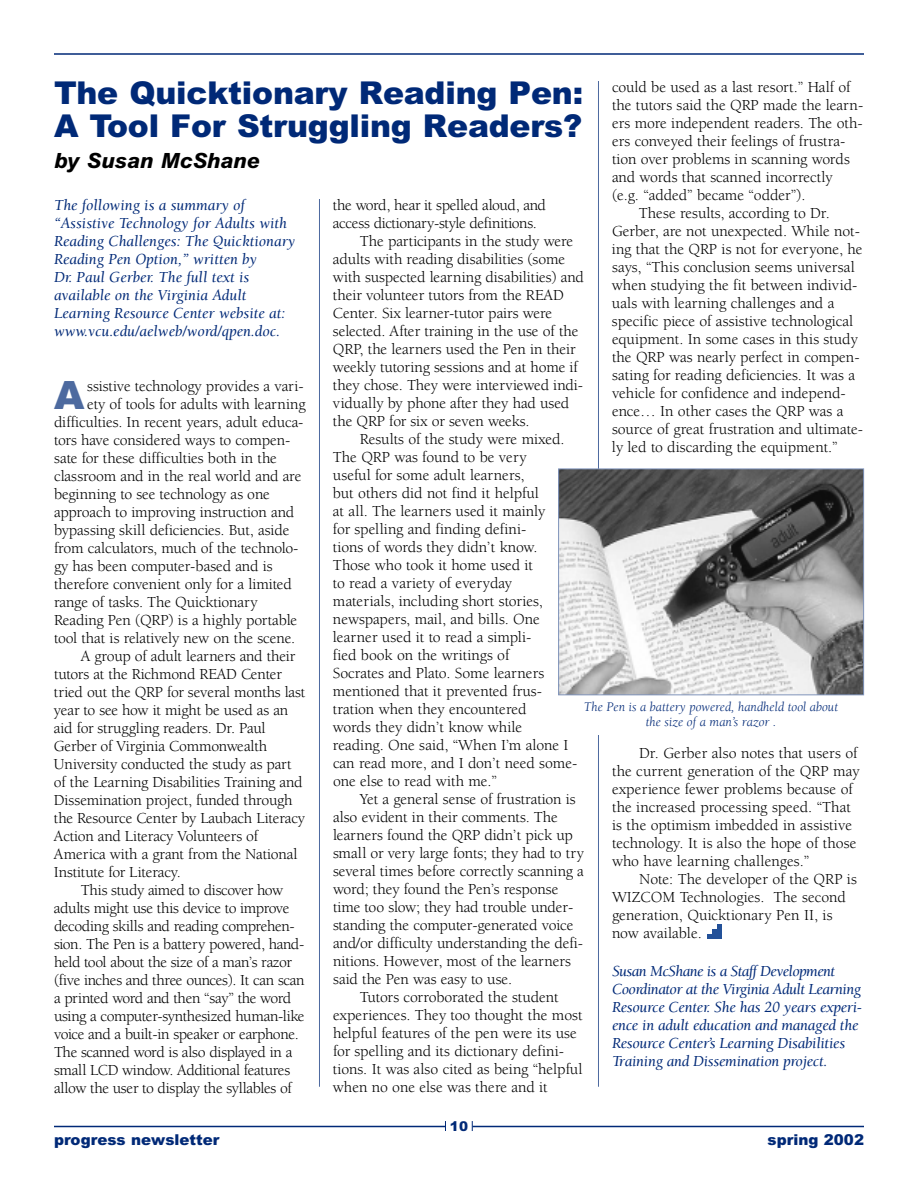
<style>
.page{position:relative;width:918px;height:1188px;background:#fff}
.page>*{position:absolute;margin:0;border:0;box-sizing:border-box;transform-origin:0 0}
.t1{font:900 39px "Arial";color:#4d6a9f}
.t2{font:900 31.5px/33px "Arial";letter-spacing:-.005em;color:#002977}
.t3{font:italic 800 21px "Arial";color:#000}
.t4{font:15.75px/18px "Berkeley";letter-spacing:-.01em;color:#000}
.t5{font:italic 15.75px/18px "Berkeley";letter-spacing:-.01em;color:#002977}
.t6{font:900 15px "Arial";color:#002977}
.t7{font:italic 13.5px/15px "Berkeley";color:#002977;text-align:center}
.t8{font:900 13.5px "Arial";color:#002977}
</style>
<div class="page">
<hr style="left:472px;top:1126px;width:392px;height:1px;background:#002977">
<hr style="left:319px;top:81px;width:1px;height:1006px;background:#4d6a9f">
<hr style="left:54px;top:1126px;width:391px;height:1px;background:#002977">
<svg style="left:708px;top:924px;width:14px;height:15px"></svg>
<hr style="left:54px;top:53px;width:810px;height:2px;background:#002977">
<div style="left:54px;top:81px;width:531px;height:118px;background:#fff"></div>
<hr style="left:598px;top:81px;width:1px;height:1006px;background:#4d6a9f">
<img style="left:560px;top:471px;width:302px;height:222px">
<div style="left:558px;top:469px;width:306px;height:226px;border:1px solid #8094bb"></div>
<h2 class="t2" style="left:54px;top:79px;width:531px">The Quicktionary Reading Pen:<br>A Tool For Struggling Readers?</h2>
<h3 class="t3" style="left:54px;top:153px;width:207px">by Susan McShane</h3>
<p class="t5" style="left:54px;top:197px;width:243px">The following is a summary of “Assistive Technology for Adults with Reading Challenges: The Quicktionary Reading Pen Option,” written by<br>Dr. Paul Gerber. The full text is available on the Virginia Adult Learning Resource Center website at: www.vcu.edu/aelweb/word/qpen.doc.</p>
<p class="t4" style="left:612px;top:80px;width:240px">could be used as a last resort.” Half of</p>
<p class="t4" style="left:612px;top:98px;width:253px">the tutors said the QRP made the learn-</p>
<p class="t4" style="left:612px;top:116px;width:252px">ers more independent readers. The oth-</p>
<p class="t4" style="left:612px;top:134px;width:235px">ers conveyed their feelings of frustra-</p>
<p class="t4" style="left:612px;top:152px;width:239px">tion over problems in scanning words</p>
<p class="t4" style="left:612px;top:170px;width:222px">and words that scanned incorrectly</p>
<p class="t4" style="left:612px;top:188px;width:195px">(e.g. “added” became “odder”).</p>
<p class="t4" style="left:639px;top:206px;width:192px">These results, according to Dr.</p>
<p class="t4" style="left:612px;top:224px;width:249px">Gerber, are not unexpected. While not-</p>
<p class="t4" style="left:612px;top:260px;width:252px">says, “This conclusion seems universal when studying the fit between individ&shy;uals with learning challenges and a specific piece of assistive technological equipment. In some cases in this study the QRP was nearly perfect in compen&shy;sating for reading deficiencies. It was a vehicle for confidence and independ&shy;ence… In other cases the QRP was a source of great frustration and ultimate-</p>
<p class="t4" style="left:333px;top:197px;width:215px">the word, hear it spelled aloud, and</p>
<p class="t4" style="left:333px;top:215px;width:205px">access dictionary-style definitions.</p>
<p class="t4" style="left:360px;top:233px;width:215px">The participants in the study were</p>
<p class="t4" style="left:612px;top:242px;width:252px">ing that the QRP is not for everyone, he</p>
<p class="t4" style="left:333px;top:251px;width:253px">adults with reading disabilities (some with suspected learning disabilities) and their volunteer tutors from the READ Center. Six learner-tutor pairs were selected. After training in the use of the QRP, the learners used the Pen in their weekly tutoring sessions and at home if they chose. They were interviewed indi&shy;vidually by phone after they had used the QRP for six or seven weeks.</p>
<p class="t4" style="left:360px;top:431px;width:206px">Results of the study were mixed.</p>
<h1 class="t1" style="left:54px;top:381px;width:32px">A</h1>
<p class="t4" style="left:87px;top:379px;width:218px">ssistive technology provides a vari-</p>
<p class="t4" style="left:87px;top:397px;width:220px">ety of tools for adults with learning</p>
<p class="t4" style="left:54px;top:415px;width:251px">difficulties. In recent years, adult educa-</p>
<p class="t4" style="left:54px;top:433px;width:238px">tors have considered ways to compen-</p>
<p class="t4" style="left:54px;top:451px;width:225px">sate for these difficulties both in the</p>
<p class="t4" style="left:54px;top:469px;width:249px">classroom and in the real world and are</p>
<p class="t4" style="left:54px;top:487px;width:218px">beginning to see technology as one</p>
<p class="t4" style="left:54px;top:505px;width:242px">approach to improving instruction and</p>
<p class="t4" style="left:54px;top:523px;width:237px">bypassing skill deficiencies. But, aside</p>
<p class="t4" style="left:54px;top:541px;width:246px">from calculators, much of the technolo-</p>
<p class="t4" style="left:54px;top:559px;width:220px">gy has been computer-based and is</p>
<p class="t4" style="left:54px;top:577px;width:239px">therefore convenient only for a limited</p>
<p class="t4" style="left:54px;top:595px;width:205px">range of tasks. The Quicktionary</p>
<p class="t4" style="left:54px;top:613px;width:245px">Reading Pen (QRP) is a highly portable</p>
<p class="t4" style="left:54px;top:631px;width:243px">tool that is relatively new on the scene.</p>
<p class="t4" style="left:81px;top:649px;width:216px">A group of adult learners and their</p>
<p class="t4" style="left:54px;top:667px;width:230px">tutors at the Richmond READ Center</p>
<p class="t4" style="left:54px;top:685px;width:253px">tried out the QRP for several months last</p>
<p class="t4" style="left:54px;top:703px;width:236px">year to see how it might be used as an</p>
<p class="t4" style="left:54px;top:721px;width:213px">aid for struggling readers. Dr. Paul</p>
<p class="t4" style="left:54px;top:739px;width:215px">Gerber of Virginia Commonwealth</p>
<p class="t4" style="left:54px;top:757px;width:239px">University conducted the study as part</p>
<p class="t4" style="left:54px;top:775px;width:250px">of the Learning Disabilities Training and</p>
<p class="t4" style="left:54px;top:793px;width:240px">Dissemination project, funded through</p>
<p class="t4" style="left:54px;top:811px;width:253px">the Resource Center by Laubach Literacy</p>
<p class="t4" style="left:54px;top:829px;width:206px">Action and Literacy Volunteers of</p>
<p class="t4" style="left:54px;top:847px;width:245px">America with a grant from the National</p>
<p class="t4" style="left:54px;top:865px;width:129px">Institute for Literacy.</p>
<p class="t4" style="left:81px;top:883px;width:204px">This study aimed to discover how</p>
<p class="t4" style="left:54px;top:901px;width:237px">adults might use this device to improve</p>
<p class="t4" style="left:54px;top:919px;width:242px">decoding skills and reading comprehen-</p>
<p class="t4" style="left:54px;top:937px;width:252px">sion. The Pen is a battery powered, hand-</p>
<p class="t4" style="left:54px;top:955px;width:240px">held tool about the size of a man’s razor</p>
<p class="t4" style="left:54px;top:973px;width:252px">(five inches and three ounces). It can scan</p>
<p class="t4" style="left:54px;top:991px;width:239px">a printed word and then “say” the word</p>
<p class="t4" style="left:54px;top:1009px;width:252px">using a computer-synthesized human-like</p>
<p class="t4" style="left:54px;top:1027px;width:246px">voice and a built-in speaker or earphone.</p>
<p class="t4" style="left:54px;top:1045px;width:240px">The scanned word is also displayed in a</p>
<p class="t4" style="left:54px;top:1063px;width:238px">small LCD window. Additional features</p>
<p class="t4" style="left:54px;top:1081px;width:239px">allow the user to display the syllables of</p>
<p class="t4" style="left:612px;top:440px;width:227px">ly led to discarding the equipment.”</p>
<p class="t4" style="left:333px;top:449px;width:246px">The QRP was found to be very<br>useful for some adult learners,<br>but others did not find it helpful<br>at all. The learners used it mainly<br>for spelling and finding defini-<br>tions of words they didn’t know.<br>Those who took it home used it<br>to read a variety of everyday materials, including short stories, newspapers, mail, and bills. One learner used it to read a simpli-<br>fied book on the writings of<br>Socrates and Plato. Some learners mentioned that it prevented frus&shy;tration when they encountered<br>words they didn’t know while<br>reading. One said, “When I’m alone I can read more, and I don’t need some&shy;one else to read with me.”</p>
<p class="t4" style="left:360px;top:791px;width:217px">Yet a general sense of frustration is</p>
<p class="t4" style="left:333px;top:809px;width:226px">also evident in their comments. The</p>
<p class="t4" style="left:333px;top:827px;width:241px">learners found the QRP didn’t pick up</p>
<p class="t4" style="left:333px;top:845px;width:253px">small or very large fonts; they had to try</p>
<p class="t4" style="left:333px;top:863px;width:252px">several times before correctly scanning a</p>
<p class="t4" style="left:333px;top:881px;width:227px">word; they found the Pen’s response</p>
<p class="t4" style="left:333px;top:899px;width:242px">time too slow; they had trouble under-</p>
<p class="t4" style="left:333px;top:917px;width:242px">standing the computer-generated voice</p>
<p class="t4" style="left:333px;top:935px;width:252px">and/or difficulty understanding the defi-</p>
<p class="t4" style="left:333px;top:953px;width:240px">nitions. However, most of the learners</p>
<p class="t4" style="left:333px;top:971px;width:181px">said the Pen was easy to use.</p>
<p class="t4" style="left:360px;top:989px;width:200px">Tutors corroborated the student</p>
<p class="t4" style="left:333px;top:1007px;width:251px">experiences. They too thought the most</p>
<p class="t4" style="left:333px;top:1025px;width:245px">helpful features of the pen were its use</p>
<p class="t4" style="left:333px;top:1043px;width:233px">for spelling and its dictionary defini-</p>
<p class="t4" style="left:333px;top:1061px;width:251px">tions. It was also cited as being “helpful</p>
<p class="t4" style="left:333px;top:1079px;width:216px">when no one else was there and it</p>
<p class="t7" style="left:584px;top:700px;width:256px">The Pen is a battery powered, handheld tool about the size of a man’s razor .</p>
<p class="t4" style="left:612px;top:746px;width:249px;text-indent:27px">Dr. Gerber also notes that users of the current generation of the QRP may experience fewer problems because of the increased processing speed. “That is the optimism imbedded in assistive technology. It is also the hope of those who have learning challenges.”</p>
<p class="t4" style="left:612px;top:872px;width:247px;text-indent:27px">Note: The developer of the QRP is<br>WIZCOM Technologies. The second generation, Quicktionary Pen II, is now available.</p>
<p class="t5" style="left:612px;top:963px;width:252px">Susan McShane is a Staff Development Coordinator at the Virginia Adult Learning Resource Center. She has 20 years experi&shy;ence in adult education and managed the Resource Center’s Learning Disabilities Training and Dissemination project.</p>
<p class="t8" style="left:450px;top:1121px;width:20px">10</p>
<p class="t6" style="left:54px;top:1134px;width:167px">progress newsletter</p>
<p class="t6" style="left:768px;top:1134px;width:98px">spring 2002</p>
</div>
